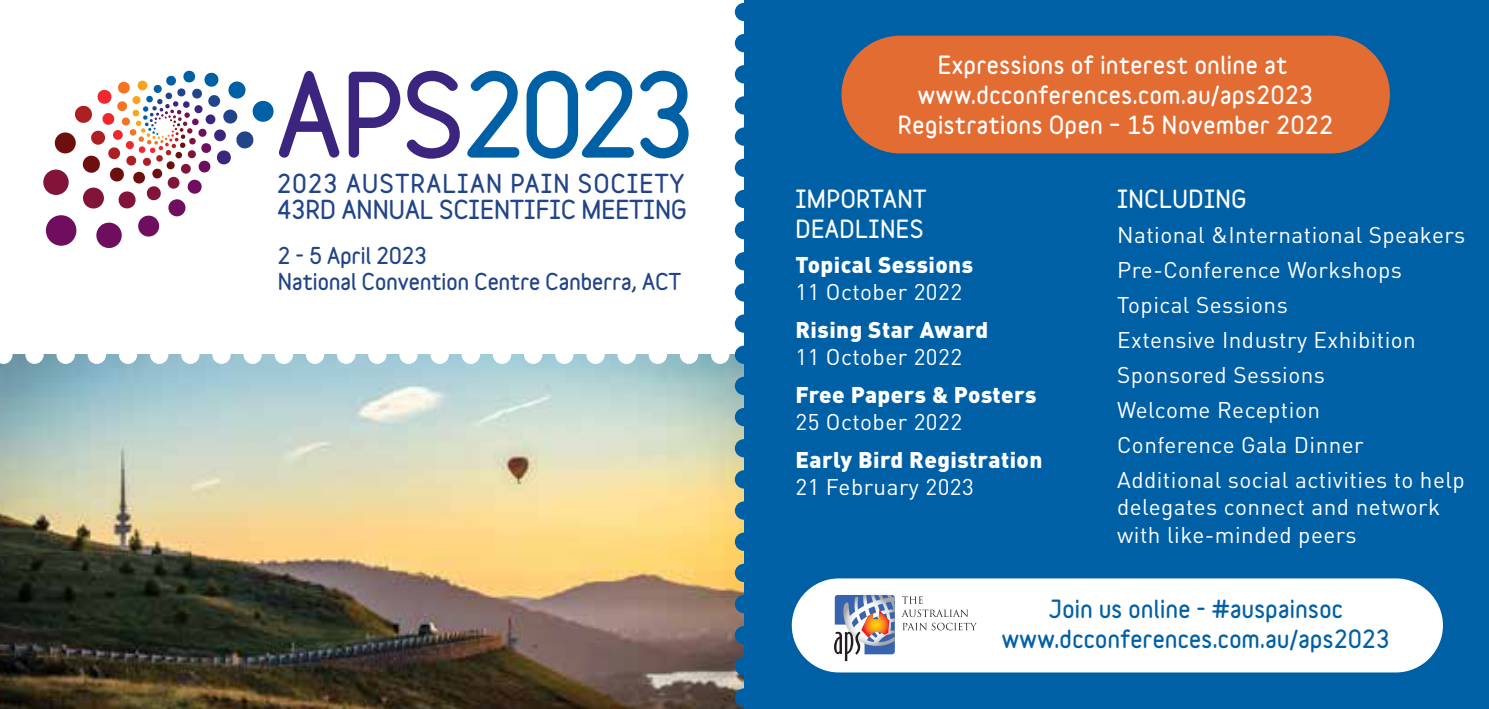
<style>
.page{position:relative;width:1489px;height:709px;background:#fff}
.page>*{position:absolute;margin:0;border:0;box-sizing:border-box;transform-origin:0 0}
.t1{font:900 23.5px/26px "Variable";color:#248}
.t2{font:22.5px/35px "DIN";letter-spacing:.02em;color:#fff}
.t3{font:900 22.5px/30px "Variable";letter-spacing:.03em;color:#fff}
.t4{font:900 22.5px "DIN";letter-spacing:.02em;color:#fff}
.t5{font:900 22.5px/30px "Variable";letter-spacing:.02em;color:#0060a6;text-align:center}
.t6{font:900 20.75px/26.5px "Variable";letter-spacing:.005em;color:#248}
</style>
<div class="page">
<img style="left:0;top:354px;width:744px;height:355px">
<svg style="left:0;top:354px;width:13px;height:10px"></svg>
<div style="left:25px;top:345px;width:19px;height:19px;background:#fff;border-radius:50%"></div>
<div style="left:57px;top:345px;width:18px;height:19px;background:#fff;border-radius:50%"></div>
<div style="left:88px;top:345px;width:18px;height:19px;background:#fff;border-radius:50%"></div>
<div style="left:119px;top:345px;width:18px;height:19px;background:#fff;border-radius:50%"></div>
<div style="left:150px;top:345px;width:18px;height:19px;background:#fff;border-radius:50%"></div>
<div style="left:181px;top:345px;width:18px;height:19px;background:#fff;border-radius:50%"></div>
<div style="left:212px;top:345px;width:19px;height:19px;background:#fff;border-radius:50%"></div>
<div style="left:243px;top:345px;width:19px;height:19px;background:#fff;border-radius:50%"></div>
<div style="left:275px;top:345px;width:18px;height:19px;background:#fff;border-radius:50%"></div>
<div style="left:306px;top:345px;width:18px;height:19px;background:#fff;border-radius:50%"></div>
<div style="left:337px;top:345px;width:18px;height:19px;background:#fff;border-radius:50%"></div>
<div style="left:368px;top:345px;width:18px;height:19px;background:#fff;border-radius:50%"></div>
<div style="left:399px;top:345px;width:18px;height:19px;background:#fff;border-radius:50%"></div>
<div style="left:430px;top:345px;width:19px;height:19px;background:#fff;border-radius:50%"></div>
<div style="left:461px;top:345px;width:19px;height:19px;background:#fff;border-radius:50%"></div>
<div style="left:493px;top:345px;width:18px;height:19px;background:#fff;border-radius:50%"></div>
<div style="left:524px;top:345px;width:18px;height:19px;background:#fff;border-radius:50%"></div>
<div style="left:555px;top:345px;width:18px;height:19px;background:#fff;border-radius:50%"></div>
<div style="left:586px;top:345px;width:18px;height:19px;background:#fff;border-radius:50%"></div>
<div style="left:617px;top:345px;width:18px;height:19px;background:#fff;border-radius:50%"></div>
<div style="left:648px;top:345px;width:19px;height:19px;background:#fff;border-radius:50%"></div>
<div style="left:679px;top:345px;width:19px;height:19px;background:#fff;border-radius:50%"></div>
<div style="left:711px;top:345px;width:18px;height:19px;background:#fff;border-radius:50%"></div>
<div style="left:744px;top:0;width:744px;height:709px;background:#0060a6"></div>
<svg style="left:279px;top:71px;width:60px;height:87px"></svg>
<svg style="left:349px;top:72px;width:51px;height:86px"></svg>
<svg style="left:407px;top:71px;width:53px;height:88px"></svg>
<svg style="left:467px;top:71px;width:52px;height:87px"></svg>
<svg style="left:526px;top:71px;width:108px;height:88px"></svg>
<svg style="left:640px;top:71px;width:48px;height:87px"></svg>
<div style="left:252px;top:100px;width:22px;height:22px;background:#0060a6;border-radius:50%"></div>
<svg style="left:43px;top:70px;width:211px;height:178px"></svg>
<div style="left:734px;top:3px;width:19px;height:18px;background:#0060a6;border-radius:50%"></div>
<div style="left:734px;top:34px;width:19px;height:18px;background:#0060a6;border-radius:50%"></div>
<div style="left:734px;top:65px;width:19px;height:18px;background:#0060a6;border-radius:50%"></div>
<div style="left:734px;top:96px;width:19px;height:19px;background:#0060a6;border-radius:50%"></div>
<div style="left:734px;top:127px;width:19px;height:19px;background:#0060a6;border-radius:50%"></div>
<div style="left:734px;top:159px;width:19px;height:18px;background:#0060a6;border-radius:50%"></div>
<div style="left:734px;top:190px;width:19px;height:18px;background:#0060a6;border-radius:50%"></div>
<div style="left:734px;top:221px;width:19px;height:18px;background:#0060a6;border-radius:50%"></div>
<div style="left:734px;top:252px;width:19px;height:18px;background:#0060a6;border-radius:50%"></div>
<div style="left:734px;top:283px;width:19px;height:18px;background:#0060a6;border-radius:50%"></div>
<div style="left:734px;top:314px;width:19px;height:19px;background:#0060a6;border-radius:50%"></div>
<div style="left:734px;top:345px;width:19px;height:19px;background:#0060a6;border-radius:50%"></div>
<div style="left:734px;top:377px;width:19px;height:18px;background:#0060a6;border-radius:50%"></div>
<div style="left:734px;top:408px;width:19px;height:18px;background:#0060a6;border-radius:50%"></div>
<div style="left:734px;top:439px;width:19px;height:18px;background:#0060a6;border-radius:50%"></div>
<div style="left:734px;top:470px;width:19px;height:18px;background:#0060a6;border-radius:50%"></div>
<div style="left:734px;top:501px;width:19px;height:19px;background:#0060a6;border-radius:50%"></div>
<div style="left:734px;top:532px;width:19px;height:19px;background:#0060a6;border-radius:50%"></div>
<div style="left:734px;top:563px;width:19px;height:19px;background:#0060a6;border-radius:50%"></div>
<div style="left:734px;top:595px;width:19px;height:18px;background:#0060a6;border-radius:50%"></div>
<div style="left:734px;top:626px;width:19px;height:18px;background:#0060a6;border-radius:50%"></div>
<div style="left:734px;top:657px;width:19px;height:18px;background:#0060a6;border-radius:50%"></div>
<div style="left:734px;top:688px;width:19px;height:18px;background:#0060a6;border-radius:50%"></div>
<div style="left:841px;top:36px;width:548px;height:117px;background:#e26c32;border-radius:59px"></div>
<div style="left:791px;top:578px;width:651px;height:94px;background:#fff;border-radius:47px"></div>
<svg style="left:901px;top:596px;width:75px;height:34px"></svg>
<svg style="left:834px;top:595px;width:61px;height:66px"></svg>
<p class="t1" style="left:277px;top:170px;width:411px">2023 AUSTRALIAN PAIN SOCIETY<br>43RD ANNUAL SCIENTIFIC MEETING</p>
<p class="t6" style="left:278px;top:242px;width:405px">2 - 5 April 2023<br>National Convention Centre Canberra, ACT</p>
<p class="t3" style="left:897px;top:49px;width:436px;text-align:center">Expressions of interest online at www.dcconferences.com.au/aps2023<br>Registrations Open – 15 November 2022</p>
<p class="t3" style="left:795px;top:183px;width:132px">IMPORTANT<br>DEADLINES</p>
<p class="t4" style="left:795px;top:249px;width:179px">Topical Sessions</p>
<p class="t2" style="left:795px;top:274px;width:168px">11 October 2022</p>
<p class="t4" style="left:795px;top:314px;width:194px">Rising Star Award</p>
<p class="t2" style="left:795px;top:339px;width:168px">11 October 2022</p>
<p class="t4" style="left:795px;top:379px;width:242px">Free Papers &amp; Posters</p>
<p class="t2" style="left:795px;top:404px;width:168px">25 October 2022</p>
<p class="t4" style="left:795px;top:444px;width:248px">Early Bird Registration</p>
<p class="t2" style="left:795px;top:469px;width:180px">21 February 2023</p>
<p class="t3" style="left:1117px;top:183px;width:131px">INCLUDING</p>
<p class="t2" style="left:1117px;top:216px;width:349px">National &amp;International Speakers<br>Pre-Conference Workshops<br>Topical Sessions<br>Extensive Industry Exhibition<br>Sponsored Sessions<br>Welcome Reception<br>Conference Gala Dinner<br>Additional social activities to help</p>
<p class="t2" style="left:1117px;top:493px;width:324px;line-height:27.5px">delegates connect and network with like-minded peers</p>
<p class="t5" style="left:1001px;top:593px;width:389px">Join us online - #auspainsoc www.dcconferences.com.au/aps2023</p>
</div>
